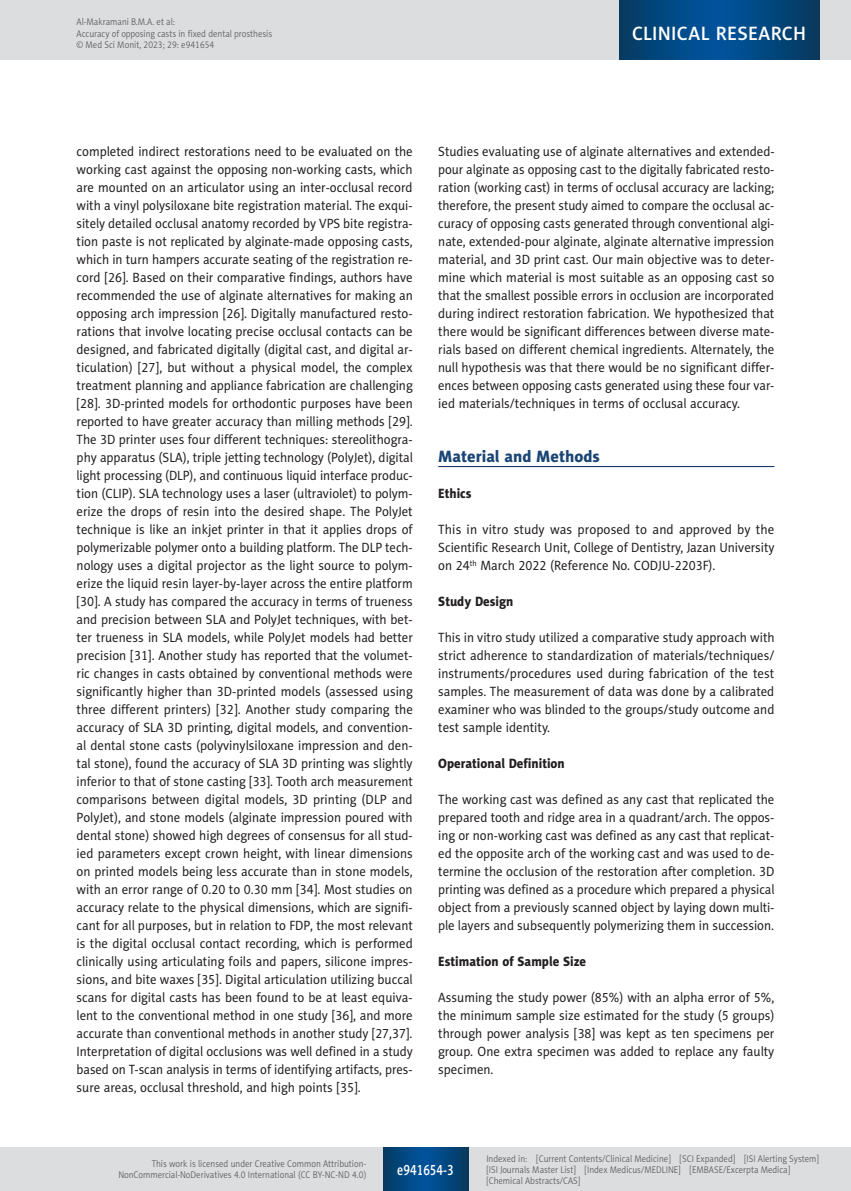
<style>
.page{position:relative;width:851px;height:1191px;background:#fff}
.page>*{position:absolute;margin:0;border:0;box-sizing:border-box;transform-origin:0 0}
.t1{font:19.5px "Naomi Sans EFN Medium";letter-spacing:.015em;color:#fff}
.MSM_Headline_1{font:16.5px "Naomi Sans EFN Heavy";color:#1a4574}
.t2{font:15px "Naomi Sans EFN Medium";color:#fff;scale:.8 1}
.MSM_Body{font:13.5px/18px "Naomi Sans EFN";color:#231f20;text-align:justify;scale:.95 1}
.MSM_Body-2{font:13.5px/18px "Naomi Sans EFN";color:#231f20;text-align:justify;scale:.96 1}
.MSM_Headline_2{font:13.5px "Naomi Sans EFN Heavy";color:#231f20;scale:.95 1}
.t3{font:9.75px/11.2px "Naomi Sans EFN Light";color:#57585a;scale:.9 1}
</style>
<div class="page">
<hr style="left:438px;top:466px;width:336px;height:1px;background:#00295c">
<div style="left:0;top:1148px;width:850px;height:43px;background:#dcdddf"></div>
<svg style="left:383px;top:1147px;width:85px;height:43px;background:#02477e"></svg>
<div style="left:0;top:0;width:850px;height:60px;background:#dcdddf"></div>
<svg style="left:619px;top:0;width:200px;height:60px;background:#02477e"></svg>
<p class="t3" style="left:77px;top:16px;width:219px">Al-Makramani B.M.A. et al:<br>Accuracy of opposing casts in fixed dental prosthesis © Med Sci Monit, 2023; 29: e941654</p>
<h1 class="t1" style="left:632px;top:22px;width:175px">CLINICAL RESEARCH</h1>
<p class="MSM_Body" style="left:77px;top:142px;width:355px">completed indirect restorations need to be evaluated on the working cast against the opposing non-working casts, which are mounted on an articulator using an inter-occlusal record with a vinyl polysiloxane bite registration material. The exqui&shy;sitely detailed occlusal anatomy recorded by VPS bite registra&shy;tion paste is not replicated by alginate-made opposing casts, which in turn hampers accurate seating of the registration re&shy;cord [26]. Based on their comparative findings, authors have recommended the use of alginate alternatives for making an opposing arch impression [26]. Digitally manufactured resto&shy;rations that involve locating precise occlusal contacts can be designed, and fabricated digitally (digital cast, and digital ar&shy;ticulation) [27], but without a physical model, the complex treatment planning and appliance fabrication are challenging [28]. 3D-printed models for orthodontic purposes have been reported to have greater accuracy than milling methods [29].<br>The 3D printer uses four different techniques: stereolithogra&shy;phy apparatus (SLA), triple jetting technology (PolyJet), digital light processing (DLP), and continuous liquid interface produc&shy;tion (CLIP). SLA technology uses a laser (ultraviolet) to polym&shy;erize the drops of resin into the desired shape. The PolyJet technique is like an inkjet printer in that it applies drops of polymerizable polymer onto a building platform. The DLP tech&shy;nology uses a digital projector as the light source to polym&shy;erize the liquid resin layer-by-layer across the entire platform [30]. A study has compared the accuracy in terms of trueness and precision between SLA and PolyJet techniques, with bet&shy;ter trueness in SLA models, while PolyJet models had better precision [31]. Another study has reported that the volumet&shy;ric changes in casts obtained by conventional methods were significantly higher than 3D-printed models (assessed using three different printers) [32]. Another study comparing the accuracy of SLA 3D printing, digital models, and convention&shy;al dental stone casts (polyvinylsiloxane impression and den&shy;tal stone), found the accuracy of SLA 3D printing was slightly inferior to that of stone casting [33]. Tooth arch measurement comparisons between digital models, 3D printing (DLP and PolyJet), and stone models (alginate impression poured with dental stone) showed high degrees of consensus for all stud&shy;ied parameters except crown height, with linear dimensions on printed models being less accurate than in stone models, with an error range of 0.20 to 0.30 mm [34]. Most studies on accuracy relate to the physical dimensions, which are signifi&shy;cant for all purposes, but in relation to FDP, the most relevant is the digital occlusal contact recording, which is performed clinically using articulating foils and papers, silicone impres&shy;sions, and bite waxes [35]. Digital articulation utilizing buccal scans for digital casts has been found to be at least equiva&shy;lent to the conventional method in one study [36], and more accurate than conventional methods in another study [27,37].<br>Interpretation of digital occlusions was well defined in a study based on T-scan analysis in terms of identifying artifacts, pres&shy;sure areas, occlusal threshold, and high points [35].</p>
<p class="MSM_Body" style="left:438px;top:142px;width:355px">Studies evaluating use of alginate alternatives and extended&shy;pour alginate as opposing cast to the digitally fabricated resto&shy;ration (working cast) in terms of occlusal accuracy are lacking; therefore, the present study aimed to compare the occlusal ac&shy;curacy of opposing casts generated through conventional algi&shy;nate, extended-pour alginate, alginate alternative impression material, and 3D print cast. Our main objective was to deter&shy;mine which material is most suitable as an opposing cast so that the smallest possible errors in occlusion are incorporated during indirect restoration fabrication. We hypothesized that there would be significant differences between diverse mate&shy;rials based on different chemical ingredients. Alternately, the null hypothesis was that there would be no significant differ&shy;ences between opposing casts generated using these four var&shy;ied materials/techniques in terms of occlusal accuracy.</p>
<p class="MSM_Headline_1" style="left:438px;top:446px;width:163px">Material and Methods</p>
<p class="MSM_Headline_2" style="left:438px;top:485px;width:36px">Ethics</p>
<p class="MSM_Body-2" style="left:438px;top:520px;width:352px">This in vitro study was proposed to and approved by the Scientific Research Unit, College of Dentistry, Jazan University on 24<sup>th</sup> March 2022 (Reference No. CODJU-2203F).</p>
<p class="MSM_Headline_2" style="left:438px;top:593px;width:81px">Study Design</p>
<p class="MSM_Body" style="left:438px;top:628px;width:355px">This in vitro study utilized a comparative study approach with strict adherence to standardization of materials/techniques/ instruments/procedures used during fabrication of the test samples. The measurement of data was done by a calibrated examiner who was blinded to the groups/study outcome and test sample identity.</p>
<p class="MSM_Headline_2" style="left:438px;top:755px;width:135px">Operational Definition</p>
<p class="MSM_Body" style="left:438px;top:790px;width:355px">The working cast was defined as any cast that replicated the prepared tooth and ridge area in a quadrant/arch. The oppos&shy;ing or non-working cast was defined as any cast that replicat&shy;ed the opposite arch of the working cast and was used to de&shy;termine the occlusion of the restoration after completion. 3D printing was defined as a procedure which prepared a physical object from a previously scanned object by laying down multi&shy;ple layers and subsequently polymerizing them in succession.</p>
<p class="MSM_Headline_2" style="left:438px;top:953px;width:157px">Estimation of Sample Size</p>
<p class="MSM_Body" style="left:438px;top:988px;width:355px">Assuming the study power (85%) with an alpha error of 5%, the minimum sample size estimated for the study (5 groups) through power analysis [38] was kept as ten specimens per group. One extra specimen was added to replace any faulty specimen.</p>
<p class="t3" style="left:118px;top:1158px;width:277px;text-align:right">This work is licensed under Creative Common Attribution-<br>NonCommercial-NoDerivatives 4.0 International (CC BY-NC-ND 4.0)</p>
<p class="t2" style="left:397px;top:1160px;width:72px">e941654-3</p>
<p class="t3" style="left:486px;top:1152px;width:371px">Indexed in: [Current Contents/Clinical Medicine] [SCI Expanded] [ISI Alerting System] [ISI Journals Master List] [Index Medicus/MEDLINE] [EMBASE/Excerpta Medica] [Chemical Abstracts/CAS]</p>
</div>
